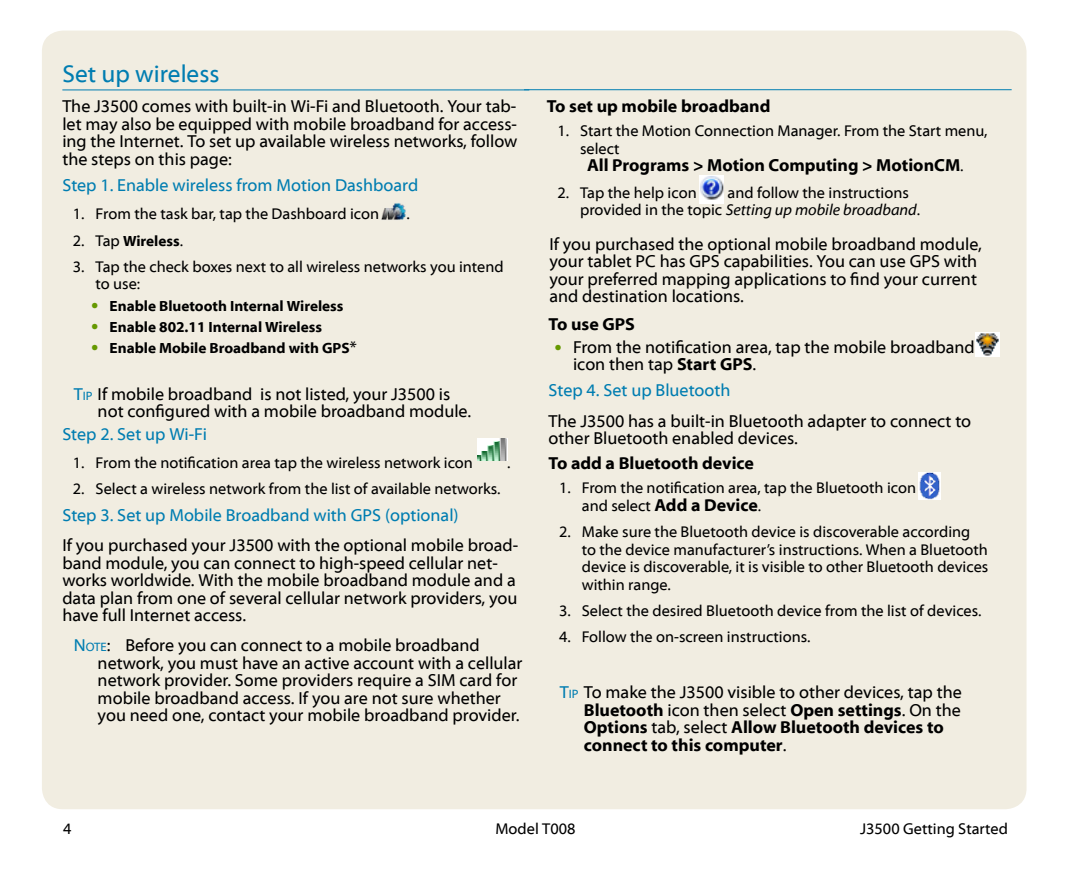
<style>
.page{position:relative;width:1071px;height:882px;background:#fff}
.page>*{position:absolute;margin:0;border:0;box-sizing:border-box;transform-origin:0 0}
.t1{font:24.5px "Myriad Web Pro";color:#007db1}
.t2{font:17.5px/17.5px "Myriad Web Pro";color:#000}
.t3{font:17.5px "Myriad Web Pro";color:#007db1}
.t4{font:700 17.5px "Myriad Web Pro";color:#000}
.t5{font:15.75px/17.5px "Myriad Web Pro";color:#000}
.t6{font:700 14.88px "Myriad Web Pro";color:#000}
.s1{font-weight:400;font-size:15.75px}
.s2{font-family:"Calibri";font-weight:400;font-size:17.5px;color:#690}
.s3{font-weight:400;font-size:17.5px;color:#690}
.s4{font-weight:400;font-size:17.5px}
.s5{color:#007db1}
.s6{font-size:12.25px;color:#007db1}
.s7{font-style:italic}
.s8{font-family:"Calibri";color:#690}
.s9{color:#690}
.s10{font-weight:700}
.s11{font-weight:700;font-size:17.5px}
</style>
<div class="page">
<div style="left:42px;top:31px;width:985px;height:778px;background:#f1ede1;border-radius:21px"></div>
<hr style="left:62px;top:89px;width:467px;height:1px;background:#007db1">
<img style="left:478px;top:438px;width:30px;height:23px">
<img style="left:381px;top:203px;width:25px;height:17px">
<img style="left:699px;top:175px;width:25px;height:28px">
<img style="left:976px;top:333px;width:24px;height:24px">
<img style="left:919px;top:472px;width:21px;height:27px">
<hr style="left:524px;top:89px;width:488px;height:1px;background:#007db1">
<h1 class="t1" style="left:62px;top:60px;width:159px">Set up wireless</h1>
<p class="t2" style="left:62px;top:98px;width:457px;text-align:justify">The J3500 comes with built-in Wi-Fi and Bluetooth. Your tab&shy;let may also be equipped with mobile broadband for access&shy;ing the Internet. To set up available wireless networks, follow the steps on this page:</p>
<p class="t3" style="left:62px;top:176px;width:357px">Step 1. Enable wireless from Motion Dashboard</p>
<p class="t5" style="left:73px;top:205px;width:308px">1. From the task bar, tap the Dashboard icon</p>
<p class="t5" style="left:407px;top:205px;width:5px">.</p>
<p class="t6" style="left:73px;top:232px;width:112px"><span class="s1">2. Tap</span> Wireless<span class="s1">.</span></p>
<p class="t5" style="left:96px;top:258px;width:410px;text-indent:-23px">3. Tap the check boxes next to all wireless networks you intend to use:</p>
<p class="t6" style="left:90px;top:298px;width:255px"><span class="s2">•</span><span class="s3">•</span> Enable Bluetooth Internal Wireless</p>
<p class="t6" style="left:90px;top:319px;width:233px"><span class="s2">•</span><span class="s3">•</span> Enable 802.11 Internal Wireless</p>
<p class="t6" style="left:90px;top:340px;width:268px"><span class="s2">•</span><span class="s3">•</span> Enable Mobile Broadband with GPS<span class="s4">*</span></p>
<p class="t2" style="left:98px;top:386px;width:375px;text-indent:-24px"><span class="s5">T</span><span class="s6">ip</span> If mobile broadband is not listed, your J3500 is not configured with a mobile broadband module.</p>
<p class="t3" style="left:62px;top:425px;width:146px">Step 2. Set up Wi-Fi</p>
<p class="t5" style="left:73px;top:455px;width:402px">1. From the notification area tap the wireless network icon</p>
<p class="t5" style="left:507px;top:455px;width:5px">.</p>
<p class="t5" style="left:73px;top:481px;width:429px">2. Select a wireless network from the list of available networks.</p>
<p class="t3" style="left:62px;top:505px;width:398px">Step 3. Set up Mobile Broadband with GPS (optional)</p>
<p class="t2" style="left:62px;top:537px;width:457px">If you purchased your J3500 with the optional mobile broad&shy;band module, you can connect to high-speed cellular net&shy;works worldwide. With the mobile broadband module and a data plan from one of several cellular network providers, you have full Internet access.</p>
<p class="t2" style="left:98px;top:637px;width:426px;text-indent:-24px"><span class="s5">N</span><span class="s6">ote</span>: Before you can connect to a mobile broadband network, you must have an active account with a cellular network provider. Some providers require a SIM card for mobile broadband access. If you are not sure whether you need one, contact your mobile broadband provider.</p>
<p class="t4" style="left:547px;top:96px;width:225px">To set up mobile broadband</p>
<p class="t5" style="left:580px;top:123px;width:409px;text-indent:-23px">1. Start the Motion Connection Manager. From the Start menu, select</p>
<p class="t4" style="left:587px;top:156px;width:378px">All Programs &gt; Motion Computing &gt; MotionCM<span class="s1">.</span></p>
<p class="t5" style="left:557px;top:184px;width:141px">2. Tap the help icon</p>
<p class="t5" style="left:580px;top:184px;width:342px;text-indent:148px">and follow the instructions provided in the topic <span class="s7">Setting up mobile broadband</span>.</p>
<p class="t2" style="left:549px;top:236px;width:434px">If you purchased the optional mobile broadband module, your tablet PC has GPS capabilities. You can use GPS with your preferred mapping applications to find your current and destination locations.</p>
<p class="t4" style="left:549px;top:315px;width:88px">To use GPS</p>
<p class="t2" style="left:573px;top:339px;width:403px;text-indent:-19px"><span class="s8">•</span><span class="s9">•</span> From the notification area, tap the mobile broadband icon then tap <span class="s10">Start GPS</span>.</p>
<p class="t3" style="left:549px;top:381px;width:183px">Step 4. Set up Bluetooth</p>
<p class="t2" style="left:549px;top:413px;width:424px">The J3500 has a built-in Bluetooth adapter to connect to other Bluetooth enabled devices.</p>
<p class="t4" style="left:549px;top:453px;width:207px">To add a Bluetooth device</p>
<p class="t5" style="left:582px;top:480px;width:336px;text-indent:-23px">1. From the notification area, tap the Bluetooth icon and select <span class="s11">Add a Device</span>.</p>
<p class="t5" style="left:582px;top:523px;width:408px;text-indent:-23px">2. Make sure the Bluetooth device is discoverable according to the device manufacturer’s instructions. When a Bluetooth device is discoverable, it is visible to other Bluetooth devices within range.</p>
<p class="t5" style="left:559px;top:602px;width:424px">3. Select the desired Bluetooth device from the list of devices.</p>
<p class="t5" style="left:559px;top:628px;width:253px">4. Follow the on-screen instructions.</p>
<p class="t2" style="left:584px;top:684px;width:379px;text-indent:-24px"><span class="s5">T</span><span class="s6">ip</span> To make the J3500 visible to other devices, tap the <span class="s10">Bluetooth</span> icon then select <span class="s10">Open settings</span>. On the <span class="s10">Options</span> tab, select <span class="s10">Allow Bluetooth devices to connect to this computer</span>.</p>
<p class="t5" style="left:63px;top:821px;width:10px">4</p>
<p class="t5" style="left:495px;top:821px;width:82px">Model T008</p>
<p class="t5" style="left:860px;top:821px;width:149px">J3500 Getting Started</p>
</div>
